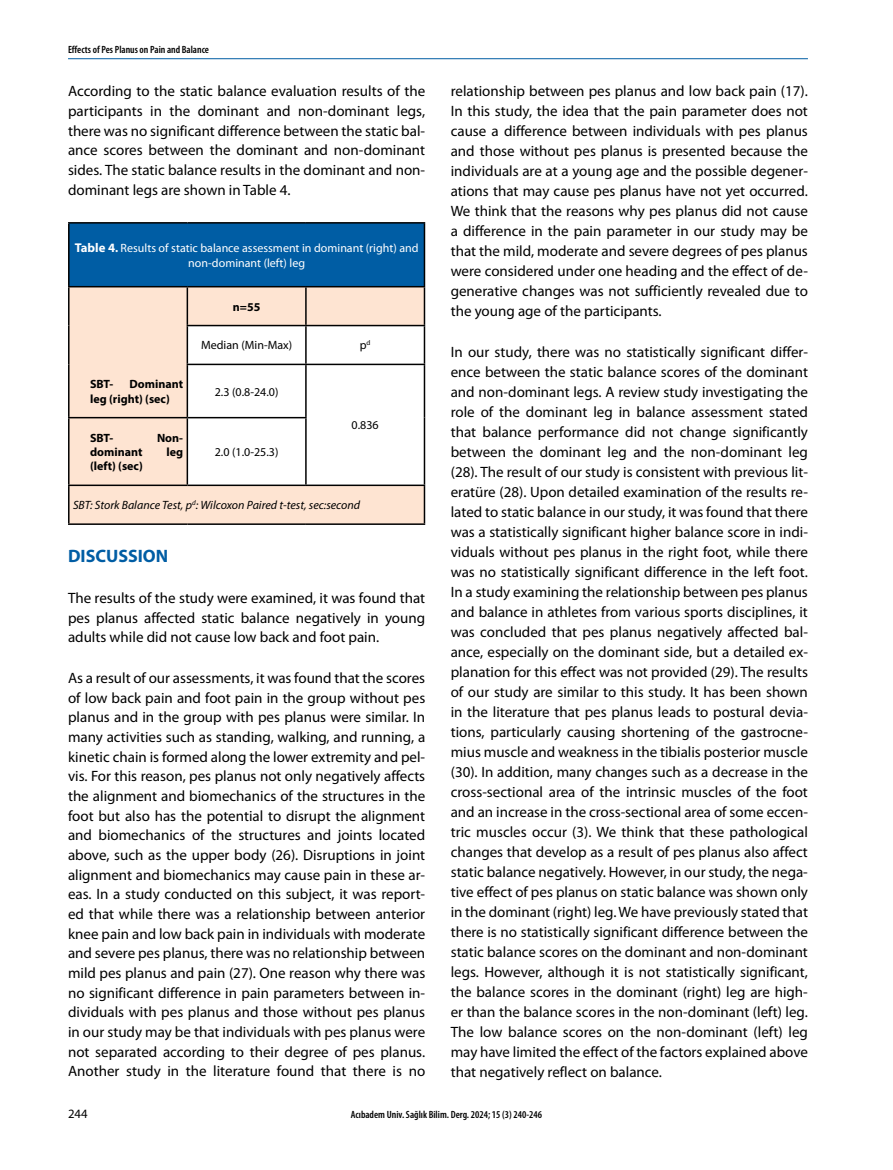
<style>
.page{position:relative;width:893px;height:1170px;background:#fff}
.page>*{position:absolute;margin:0;border:0;box-sizing:border-box;transform-origin:0 0}
.t1{font:700 18px "Myriad Pro";color:#005da4}
.t2{font:15px/20px "Myriad Pro";color:#000;text-align:justify}
.t3{font:12.75px "Myriad Pro";color:#000}
.t4{font:12px/14.4px "Myriad Pro";color:#fff;text-align:center}
.t5{font:700 12px/14.4px "Myriad Pro";color:#000}
.t6{font:italic 12px "Myriad Pro";color:#000}
.t7{font:12px "Myriad Pro";color:#000}
.t8{font:600 condensed 10.5px "Myriad Pro";color:#000}
.s1{font-weight:700;font-size:12.75px}
.s2{font-weight:700}
</style>
<div class="page">
<hr style="left:68px;top:58px;width:740px;height:1px;background:#005da4">
<div style="left:69px;top:223px;width:355px;height:64px;background:#005da4"></div>
<svg style="left:70px;top:287px;width:354px;height:236px;fill:#fee4d2"></svg>
<hr style="left:68px;top:222px;width:119px;height:1px;background:#000">
<hr style="left:68px;top:223px;width:2px;height:63px;background:#000">
<hr style="left:187px;top:222px;width:119px;height:1px;background:#000">
<hr style="left:306px;top:222px;width:119px;height:1px;background:#000">
<hr style="left:424px;top:223px;width:1px;height:63px;background:#000">
<hr style="left:68px;top:286px;width:119px;height:1px;background:#000">
<hr style="left:68px;top:287px;width:2px;height:38px;background:#000">
<hr style="left:187px;top:286px;width:119px;height:1px;background:#000">
<hr style="left:187px;top:287px;width:1px;height:38px;background:#000">
<hr style="left:306px;top:286px;width:119px;height:1px;background:#000">
<hr style="left:305px;top:287px;width:2px;height:38px;background:#000">
<hr style="left:424px;top:287px;width:1px;height:38px;background:#000">
<hr style="left:68px;top:325px;width:2px;height:39px;background:#000">
<hr style="left:187px;top:325px;width:119px;height:1px;background:#000">
<hr style="left:187px;top:326px;width:1px;height:37px;background:#000">
<hr style="left:306px;top:325px;width:119px;height:1px;background:#000">
<hr style="left:305px;top:326px;width:2px;height:37px;background:#000">
<hr style="left:424px;top:326px;width:1px;height:37px;background:#000">
<hr style="left:68px;top:364px;width:2px;height:53px;background:#000">
<hr style="left:187px;top:363px;width:119px;height:2px;background:#000">
<hr style="left:187px;top:365px;width:1px;height:52px;background:#000">
<hr style="left:306px;top:363px;width:119px;height:2px;background:#000">
<hr style="left:305px;top:365px;width:2px;height:52px;background:#000">
<hr style="left:424px;top:365px;width:1px;height:52px;background:#000">
<hr style="left:424px;top:417px;width:1px;height:67px;background:#000">
<hr style="left:68px;top:417px;width:119px;height:1px;background:#000">
<hr style="left:68px;top:418px;width:2px;height:66px;background:#000">
<hr style="left:187px;top:417px;width:120px;height:1px;background:#000">
<hr style="left:187px;top:418px;width:1px;height:66px;background:#000">
<hr style="left:305px;top:418px;width:2px;height:66px;background:#000">
<hr style="left:68px;top:484px;width:119px;height:2px;background:#000">
<hr style="left:68px;top:486px;width:2px;height:37px;background:#000">
<hr style="left:187px;top:484px;width:119px;height:2px;background:#000">
<hr style="left:306px;top:484px;width:119px;height:2px;background:#000">
<hr style="left:424px;top:486px;width:1px;height:37px;background:#000">
<hr style="left:68px;top:523px;width:119px;height:2px;background:#000">
<hr style="left:187px;top:523px;width:119px;height:2px;background:#000">
<hr style="left:306px;top:523px;width:119px;height:2px;background:#000">
<p class="t8" style="left:68px;top:44px;width:143px">Effects of Pes Planus on Pain and Balance</p>
<p class="t2" style="left:68px;top:82px;width:359px">According to the static balance evaluation results of the participants in the dominant and non-dominant legs, there was no significant difference between the static bal&shy;ance scores between the dominant and non-dominant sides. The static balance results in the dominant and non&shy;dominant legs are shown in Table 4.</p>
<p class="t4" style="left:75px;top:241px;width:345px"><span class="s1">Table 4</span><span class="s2">.</span> Results of static balance assessment in dominant (right) and non-dominant (left) leg</p>
<p class="t5" style="left:233px;top:299px;width:29px">n=55</p>
<p class="t7" style="left:201px;top:339px;width:93px">Median (Min-Max)</p>
<p class="t7" style="left:360px;top:339px;width:12px">p<sup>d</sup></p>
<p class="t5" style="left:90px;top:376px;width:25px">SBT-</p>
<p class="t5" style="left:90px;top:376px;width:95px;text-indent:39px">Dominant leg (right) (sec)</p>
<p class="t7" style="left:215px;top:385px;width:65px">2.3 (0.8-24.0)</p>
<p class="t5" style="left:90px;top:430px;width:25px">SBT-</p>
<p class="t5" style="left:157px;top:430px;width:28px">Non-</p>
<p class="t5" style="left:90px;top:444px;width:54px">dominant</p>
<p class="t5" style="left:166px;top:444px;width:18px">leg</p>
<p class="t5" style="left:90px;top:458px;width:54px">(left) (sec)</p>
<p class="t7" style="left:215px;top:445px;width:65px">2.0 (1.0-25.3)</p>
<p class="t7" style="left:352px;top:419px;width:29px">0.836</p>
<p class="t6" style="left:73px;top:498px;width:289px">SBT: Stork Balance Test, p<sup>d</sup>: Wilcoxon Paired t-test, sec:second</p>
<p class="t1" style="left:68px;top:544px;width:102px">DISCUSSION</p>
<p class="t2" style="left:68px;top:588px;width:359px">The results of the study were examined, it was found that pes planus affected static balance negatively in young adults while did not cause low back and foot pain.</p>
<p class="t2" style="left:68px;top:668px;width:359px">As a result of our assessments, it was found that the scores of low back pain and foot pain in the group without pes planus and in the group with pes planus were similar. In many activities such as standing, walking, and running, a kinetic chain is formed along the lower extremity and pel&shy;vis. For this reason, pes planus not only negatively affects the alignment and biomechanics of the structures in the foot but also has the potential to disrupt the alignment and biomechanics of the structures and joints located above, such as the upper body (26). Disruptions in joint alignment and biomechanics may cause pain in these ar&shy;eas. In a study conducted on this subject, it was report&shy;ed that while there was a relationship between anterior knee pain and low back pain in individuals with moderate and severe pes planus, there was no relationship between mild pes planus and pain (27). One reason why there was no significant difference in pain parameters between in&shy;dividuals with pes planus and those without pes planus in our study may be that individuals with pes planus were not separated according to their degree of pes planus.<br>Another study in the literature found that there is no</p>
<p class="t2" style="left:451px;top:82px;width:359px">relationship between pes planus and low back pain (17).<br>In this study, the idea that the pain parameter does not cause a difference between individuals with pes planus and those without pes planus is presented because the individuals are at a young age and the possible degener&shy;ations that may cause pes planus have not yet occurred.<br>We think that the reasons why pes planus did not cause a difference in the pain parameter in our study may be that the mild, moderate and severe degrees of pes planus were considered under one heading and the effect of de&shy;generative changes was not sufficiently revealed due to the young age of the participants.</p>
<p class="t2" style="left:451px;top:342px;width:359px">In our study, there was no statistically significant differ&shy;ence between the static balance scores of the dominant and non-dominant legs. A review study investigating the role of the dominant leg in balance assessment stated that balance performance did not change significantly between the dominant leg and the non-dominant leg (28). The result of our study is consistent with previous lit&shy;eratüre (28). Upon detailed examination of the results re&shy;lated to static balance in our study, it was found that there was a statistically significant higher balance score in indi&shy;viduals without pes planus in the right foot, while there was no statistically significant difference in the left foot.<br>In a study examining the relationship between pes planus and balance in athletes from various sports disciplines, it was concluded that pes planus negatively affected bal&shy;ance, especially on the dominant side, but a detailed ex&shy;planation for this effect was not provided (29). The results of our study are similar to this study. It has been shown in the literature that pes planus leads to postural devia&shy;tions, particularly causing shortening of the gastrocne&shy;mius muscle and weakness in the tibialis posterior muscle (30). In addition, many changes such as a decrease in the cross-sectional area of the intrinsic muscles of the foot and an increase in the cross-sectional area of some eccen&shy;tric muscles occur (3). We think that these pathological changes that develop as a result of pes planus also affect static balance negatively. However, in our study, the nega&shy;tive effect of pes planus on static balance was shown only in the dominant (right) leg. We have previously stated that there is no statistically significant difference between the static balance scores on the dominant and non-dominant legs. However, although it is not statistically significant, the balance scores in the dominant (right) leg are high&shy;er than the balance scores in the non-dominant (left) leg.<br>The low balance scores on the non-dominant (left) leg may have limited the effect of the factors explained above that negatively reflect on balance.</p>
<p class="t3" style="left:68px;top:1106px;width:21px">244</p>
<p class="t8" style="left:351px;top:1108px;width:193px">Acıbadem Univ. Sağlık Bilim. Derg. 2024; 15 (3) 240-246</p>
</div>
